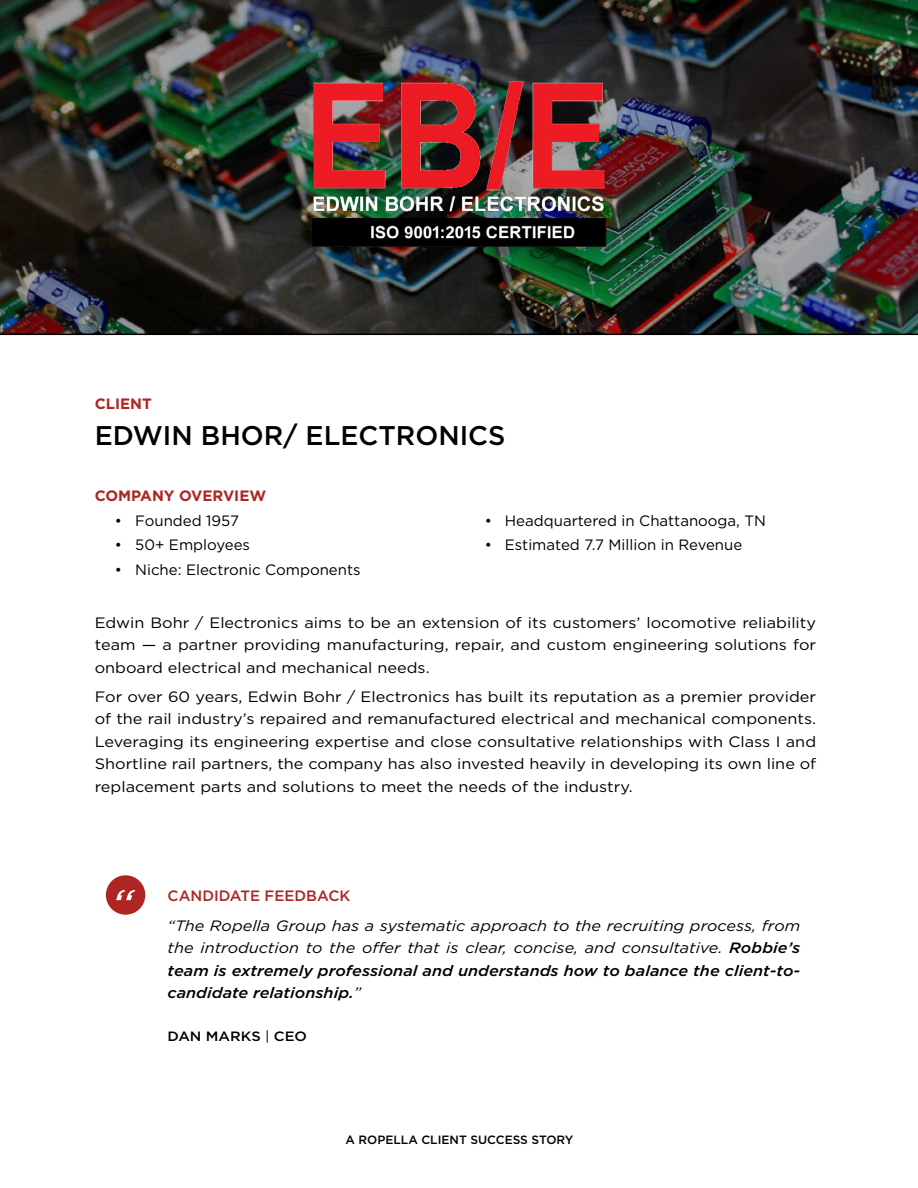
<style>
.page{position:relative;width:918px;height:1188px;background:#fff}
.page>*{position:absolute;margin:0;border:0;box-sizing:border-box;transform-origin:0 0}
.t1{font:500 27px "Gotham";color:#000}
.t2{font:15px/22.5px "Gotham";color:#000;text-align:justify;scale:1.09 1}
.t3{font:italic 15px/22.5px "Gotham";color:#000;text-align:justify;scale:1.09 1}
.t4{font:15px "Gotham";color:#000}
.t5{font:700 15px "Gotham";color:#ae2524}
.t6{font:500 15px "Gotham";color:#ae2524}
.t7{font:500 13.5px "Gotham";color:#000;scale:1.09 1}
.t8{font:500 12px "Gotham";color:#000}
.s1{font-weight:500}
.s2{font-weight:400}
</style>
<div class="page">
<img style="left:0;top:0;width:918px;height:335px">
<div style="left:106px;top:875px;width:39px;height:40px;background:#ae2524;border-radius:50%"></div>
<svg style="left:116px;top:890px;width:19px;height:10px"></svg>
<img style="left:304px;top:74px;width:310px;height:181px">
<p class="t5" style="left:95px;top:394px;width:59px">CLIENT</p>
<h1 class="t1" style="left:95px;top:418px;width:412px">EDWIN BHOR/ ELECTRONICS</h1>
<p class="t5" style="left:95px;top:486px;width:173px">COMPANY OVERVIEW</p>
<p class="t4" style="left:115px;top:511px;width:126px">• Founded 1957</p>
<p class="t4" style="left:115px;top:536px;width:137px">• 50+ Employees</p>
<p class="t4" style="left:115px;top:560px;width:247px">• Niche: Electronic Components</p>
<p class="t4" style="left:485px;top:511px;width:283px">• Headquartered in Chattanooga, TN</p>
<p class="t4" style="left:485px;top:536px;width:259px">• Estimated 7.7 Million in Revenue</p>
<p class="t2" style="left:95px;top:611px;width:663px">Edwin Bohr / Electronics aims to be an extension of its customers’ locomotive reliability team — a partner providing manufacturing, repair, and custom engineering solutions for onboard electrical and mechanical needs.</p>
<p class="t2" style="left:95px;top:685px;width:663px">For over 60 years, Edwin Bohr / Electronics has built its reputation as a premier provider of the rail industry’s repaired and remanufactured electrical and mechanical components.<br>Leveraging its engineering expertise and close consultative relationships with Class I and Shortline rail partners, the company has also invested heavily in developing its own line of replacement parts and solutions to meet the needs of the industry.</p>
<p class="t6" style="left:168px;top:886px;width:184px">CANDIDATE FEEDBACK</p>
<p class="t3" style="left:168px;top:914px;width:582px">“The Ropella Group has a systematic approach to the recruiting process, from the introduction to the offer that is clear, concise, and consultative. <span class="s1">Robbie’s team is extremely professional and understands how to balance the client-to&shy;candidate relationship.</span>”</p>
<p class="t7" style="left:168px;top:1027px;width:129px">DAN MARKS <span class="s2">|</span> CEO</p>
<p class="t8" style="left:346px;top:1132px;width:230px">A ROPELLA CLIENT SUCCESS STORY</p>
</div>
